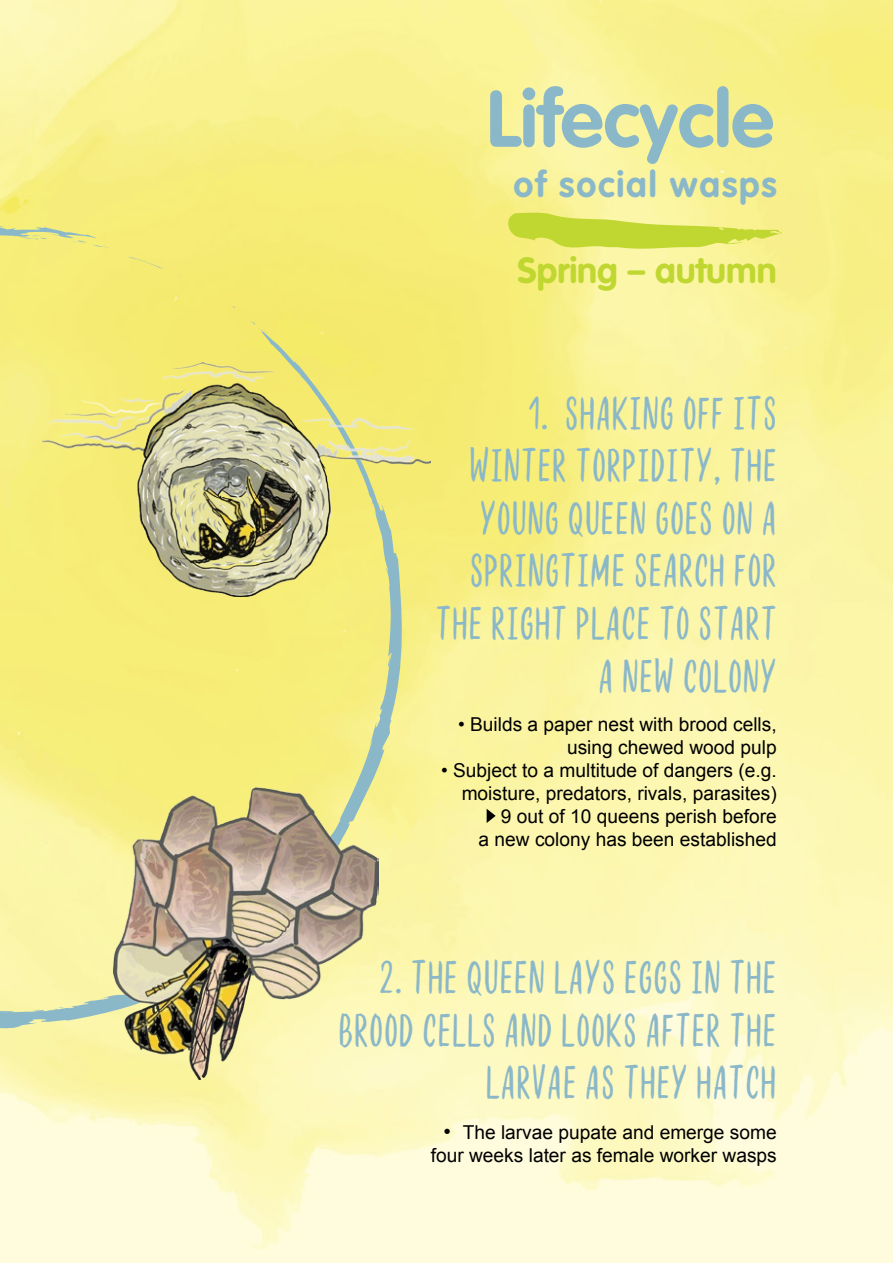
<style>
.page{position:relative;width:893px;height:1263px;background:#fff}
.page>*{position:absolute;margin:0;border:0;box-sizing:border-box;transform-origin:0 0}
.t1{font:700 78.75px "VAG Rounded Std";color:#8bb8c9}
.t2{font:43.8px/52.5px "Blooms Hand";color:#8bb8c9;text-align:right}
.t3{font:700 35.85px "VAG Rounded Std";letter-spacing:.05em;color:#8bb8c9}
.t4{font:700 35.85px "VAG Rounded Std";color:#bfd730}
.t5{font:19.2px/23px "Arial";color:#000;text-align:right}
.s1{font-size:21.3px}
</style>
<div class="page">
<img style="left:0;top:0;width:893px;height:1263px">
<svg style="left:44px;top:963px;width:69px;height:65px;background:#e4e8ae"></svg>
<svg style="left:0;top:226px;width:402px;height:658px;background:#f2ea7a"></svg>
<svg style="left:69px;top:240px;width:44px;height:9px"></svg>
<svg style="left:0;top:233px;width:50px;height:7px"></svg>
<svg style="left:0;top:256px;width:399px;height:628px;background:#f4ec7a"></svg>
<svg style="left:262px;top:329px;width:6px;height:5px"></svg>
<svg style="left:250px;top:321px;width:5px;height:4px"></svg>
<svg style="left:487px;top:809px;width:9px;height:14px"></svg>
<img style="left:42px;top:362px;width:388px;height:235px">
<img style="left:113px;top:784px;width:265px;height:296px">
<svg style="left:504px;top:213px;width:278px;height:36px;background:#d7e25a"></svg>
<img style="left:0;top:652px;width:44px;height:497px">
<h1 class="t1" style="left:487px;top:73px;width:289px">Lifecycle</h1>
<h3 class="t3" style="left:514px;top:163px;width:265px">of social wasps</h3>
<h3 class="t4" style="left:517px;top:249px;width:261px">Spring – autumn</h3>
<h2 class="t2" style="left:435px;top:387px;width:343px">1. SHAKING OFF ITS<br>WINTER TORPIDITY, THE<br>YOUNG QUEEN GOES ON A<br>SPRINGTIME SEARCH FOR<br>THE RIGHT PLACE TO START<br>A NEW COLONY</h2>
<p class="t5" style="left:458px;top:713px;width:320px">• Builds a paper nest with brood cells, using chewed wood pulp</p>
<p class="t5" style="left:441px;top:759px;width:337px">• Subject to a multitude of dangers (e.g. moisture, predators, rivals, parasites)<br>9 out of 10 queens perish before<br>a new colony has been established</p>
<h2 class="t2" style="left:338px;top:951px;width:440px">2. THE QUEEN LAYS EGGS IN THE<br>BROOD CELLS AND LOOKS AFTER THE<br>LARVAE AS THEY HATCH</h2>
<p class="t5" style="left:431px;top:1121px;width:347px"><span class="s1">•</span> The larvae pupate and emerge some four weeks later as female worker wasps</p>
</div>
